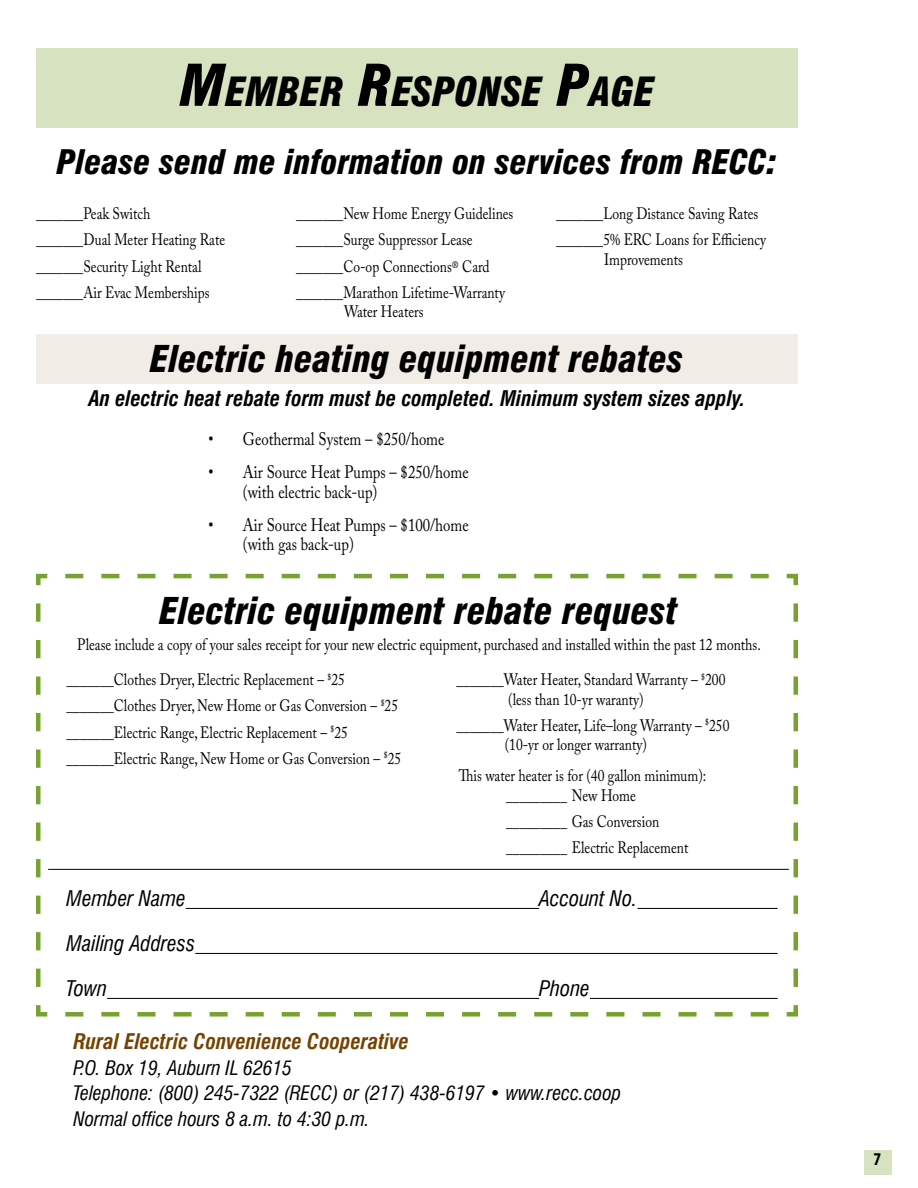
<style>
.page{position:relative;width:918px;height:1188px;background:#fff}
.page>*{position:absolute;margin:0;border:0;box-sizing:border-box;transform-origin:0 0}
.t1{font:italic 900 condensed 39.3px "Swiss 721 BT";color:#000}
.t2{font:italic 900 condensed 36px "Swiss 721 BT";color:#000}
.t3{font:italic 900 condensed 33px "Swiss 721 BT";color:#000}
.t4{font:italic 700 condensed 21px "Swiss 721 BT";color:#000}
.t5{font:italic condensed 21px/45px "Swiss 721 BT";color:#000}
.t6{font:italic 700 condensed 21px "Swiss 721 BT";color:#754200}
.t7{font:italic condensed 19.5px/25.5px "Swiss 721 BT";color:#000}
.t8{font:18px/19.5px "Adobe Caslon Pro";color:#000;scale:.82 1}
.t9{font:700 condensed 18px "Myriad Pro";color:#000}
.t10{font:16.5px/26.2px "Adobe Caslon Pro";color:#000;scale:.82 1}
.s1{font-size:56.1px}
.s2{font-size:15px}
</style>
<div class="page">
<div style="left:864px;top:1150px;width:27px;height:24px;background:#d7e3c0"></div>
<div style="left:36px;top:48px;width:762px;height:80px;background:#d7e3c0"></div>
<div style="left:36px;top:335px;width:762px;height:49px;background:#f1ece6"></div>
<svg style="left:36px;top:573px;width:762px;height:444px"></svg>
<h1 class="t1" style="left:180px;top:68px;width:476px"><span class="s1">M</span>EMBER <span class="s1">R</span>ESPONSE <span class="s1">P</span>AGE</h1>
<h3 class="t3" style="left:57px;top:142px;width:722px">Please send me information on services from RECC:</h3>
<p class="t10" style="left:36px;top:200px;width:232px">_______Peak Switch _______Dual Meter Heating Rate _______Security Light Rental _______Air Evac Memberships</p>
<p class="t10" style="left:296px;top:200px;width:267px">_______New Home Energy Guidelines _______Surge Suppressor Lease _______Co-op Connections<span class="s2">®</span> Card _______Marathon Lifetime-Warranty</p>
<p class="t10" style="left:344px;top:299px;width:98px">Water Heaters</p>
<p class="t10" style="left:556px;top:200px;width:258px">_______Long Distance Saving Rates _______5% ERC Loans for Efficiency</p>
<p class="t10" style="left:604px;top:246px;width:97px">Improvements</p>
<h2 class="t2" style="left:150px;top:338px;width:535px">Electric heating equipment rebates</h2>
<p class="t4" style="left:89px;top:386px;width:658px">An electric heat rebate form must be completed. Minimum system sizes apply.</p>
<p class="t8" style="left:208px;top:429px;width:289px">• Geothermal System – $250/home</p>
<p class="t8" style="left:243px;top:462px;width:277px;text-indent:-34px">• Air Source Heat Pumps – $250/home (with electric back-up)</p>
<p class="t8" style="left:243px;top:515px;width:277px;text-indent:-34px">• Air Source Heat Pumps – $100/home (with gas back-up)</p>
<h2 class="t2" style="left:159px;top:589px;width:520px">Electric equipment rebate request</h2>
<p class="t10" style="left:77px;top:631px;width:835px">Please include a copy of your sales receipt for your new electric equipment, purchased and installed within the past 12 months.</p>
<p class="t10" style="left:67px;top:666px;width:410px">_______Clothes Dryer, Electric Replacement – <sup>$</sup>25 _______Clothes Dryer, New Home or Gas Conversion – <sup>$</sup>25 _______Electric Range, Electric Replacement – <sup>$</sup>25 _______Electric Range, New Home or Gas Conversion – <sup>$</sup>25</p>
<p class="t10" style="left:508px;top:670px;width:266px;line-height:19.5px;text-indent:-52px">_______Water Heater, Standard Warranty – <sup>$</sup>200 (less than 10-yr waranty)</p>
<p class="t10" style="left:505px;top:716px;width:276px;line-height:19.5px;text-indent:-48px">_______Water Heater, Life–long Warranty – <sup>$</sup>250 (10-yr or longer warranty)</p>
<p class="t10" style="left:506px;top:766px;width:245px;line-height:19.5px;text-indent:-47px">This water heater is for (40 gallon minimum): _________ New Home</p>
<p class="t10" style="left:506px;top:808px;width:224px">_________ Gas Conversion _________ Electric Replacement</p>
<p class="t5" style="left:67px;top:876px;width:121px">Member Name</p>
<p class="t5" style="left:539px;top:876px;width:100px">Account No.</p>
<p class="t5" style="left:67px;top:921px;width:130px">Mailing Address<br>Town</p>
<p class="t5" style="left:539px;top:966px;width:52px">Phone</p>
<p class="t6" style="left:74px;top:1029px;width:337px">Rural Electric Convenience Cooperative</p>
<p class="t7" style="left:74px;top:1055px;width:549px">P.O. Box 19, Auburn IL 62615<br>Telephone: (800) 245-7322 (RECC) or (217) 438-6197 • www.recc.coop<br>Normal office hours 8 a.m. to 4:30 p.m.</p>
<p class="t9" style="left:873px;top:1147px;width:9px">7</p>
</div>
